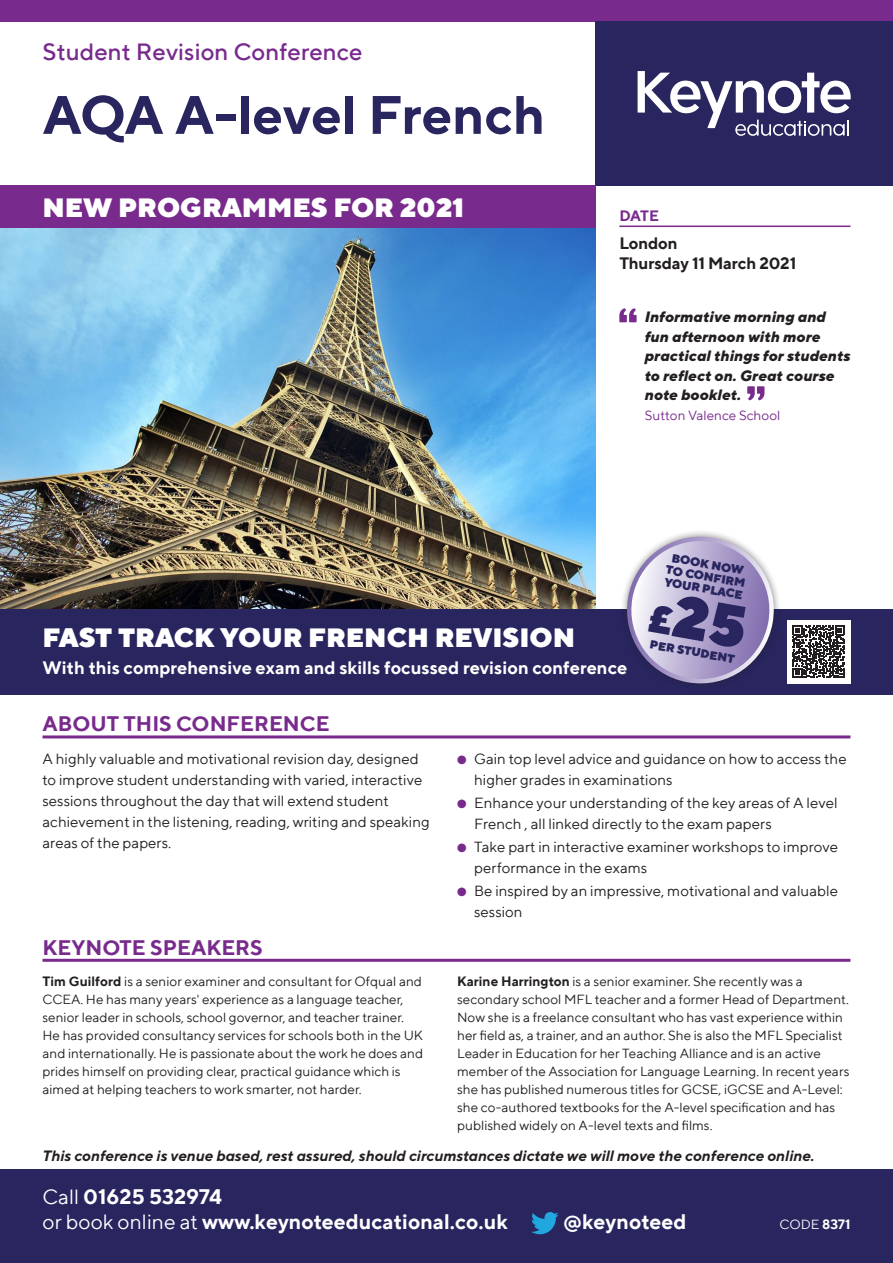
<style>
.page{position:relative;width:893px;height:1263px;background:#fff}
.page>*{position:absolute;margin:0;border:0;box-sizing:border-box;transform-origin:0 0}
.t1{font:700 54px "TT Norms";color:#28255f}
.t2{font:900 27px "TT Norms";color:#fff}
.t3{font:500 24px "TT Norms";color:#782a8d}
.t4{font:700 21px "TT Norms";color:#fff}
.t5{font:700 21px "TT Norms";color:#782a8d}
.t6{font:700 18px "TT Norms";color:#fff}
.t7{font:700 16.5px/19.5px "TT Norms";letter-spacing:-.01em;color:#231f20}
.t8{font:15px/21px "TT Norms";color:#231f20}
.Speakers_Body_Text{font:italic 800 15px/19.5px "TT Norms";color:#231f20}
.Speakers_Body_Text-2{font:italic 700 15px "TT Norms";color:#231f20}
.t9{font:700 15px "TT Norms";color:#782a8d}
.t10{font:13.5px/18px "TT Norms";color:#231f20}
.Speakers_Body_Text-3{font:13.5px "TT Norms";color:#782a8d}
.t11{font:13.5px "TT Norms";color:#fff}
.Speakers_Body_Text-4{font:900 12px/12.3px "TT Norms";color:#28255f;text-align:center}
.s1{color:#782a8d}
.s2{font-weight:700}
.s3{font-weight:400}
</style>
<div class="page">
<img style="left:0;top:228px;width:595px;height:381px">
<div style="left:0;top:609px;width:893px;height:85px;background:#28255f"></div>
<div style="left:0;top:0;width:893px;height:21px;background:#782a8d"></div>
<div style="left:595px;top:21px;width:298px;height:165px;background:#28255f"></div>
<svg style="left:638px;top:71px;width:213px;height:65px"></svg>
<div style="left:0;top:1169px;width:893px;height:94px;background:#28255f"></div>
<svg style="left:531px;top:1212px;width:28px;height:22px"></svg>
<hr style="left:619px;top:226px;width:231px;height:1px;background:#782a8d">
<svg style="left:619px;top:308px;width:18px;height:14px"></svg>
<svg style="left:747px;top:386px;width:17px;height:14px"></svg>
<hr style="left:43px;top:735px;width:807px;height:3px;background:#782a8d">
<div style="left:787px;top:620px;width:63px;height:63px;background:#fff"></div>
<svg style="left:792px;top:625px;width:53px;height:53px"></svg>
<div style="left:620px;top:529px;width:161px;height:162px;background:#231f20;opacity:.5"></div>
<hr style="left:43px;top:959px;width:807px;height:3px;background:#782a8d">
<div style="left:0;top:186px;width:595px;height:42px;background:#782a8d"></div>
<svg style="left:621px;top:537px;width:159px;height:152px"></svg>
<p class="t3" style="left:43px;top:37px;width:322px">Student Revision Conference</p>
<p class="t1" style="left:43px;top:81px;width:504px">AQA A-level French</p>
<p class="t2" style="left:43px;top:190px;width:423px">NEW PROGRAMMES FOR 2021</p>
<p class="t9" style="left:619px;top:207px;width:41px">DATE</p>
<p class="t7" style="left:619px;top:233px;width:178px">London<br>Thursday 11 March 2021</p>
<p class="Speakers_Body_Text" style="left:645px;top:307px;width:207px">Informative morning and fun afternoon with more practical things for students to reflect on. Great course note booklet.</p>
<p class="Speakers_Body_Text-3" style="left:645px;top:407px;width:137px">Sutton Valence School</p>
<p class="Speakers_Body_Text-4" style="left:669px;top:551px;width:82px;rotate:10deg">BOOK NOW<br>TO CONFIRM<br>YOUR PLACE</p>
<p class="t2" style="left:43px;top:620px;width:534px">FAST TRACK YOUR FRENCH REVISION</p>
<p class="t6" style="left:43px;top:656px;width:586px">With this comprehensive exam and skills focussed revision conference</p>
<p class="t5" style="left:43px;top:711px;width:289px">ABOUT THIS CONFERENCE</p>
<p class="Speakers_Body_Text-4" style="left:651px;top:638px;width:88px;rotate:10deg">PER STUDENT</p>
<p class="t8" style="left:43px;top:748px;width:389px">A highly valuable and motivational revision day, designed to improve student understanding with varied, interactive sessions throughout the day that will extend student achievement in the listening, reading, writing and speaking areas of the papers.</p>
<p class="t8" style="left:474px;top:748px;width:374px;text-indent:-17px"><span class="s1">●</span> Gain top level advice and guidance on how to access the higher grades in examinations</p>
<p class="t8" style="left:474px;top:792px;width:365px;text-indent:-17px"><span class="s1">●</span> Enhance your understanding of the key areas of A level<br>French , all linked directly to the exam papers</p>
<p class="t8" style="left:474px;top:836px;width:366px;text-indent:-17px"><span class="s1">●</span> Take part in interactive examiner workshops to improve performance in the exams</p>
<p class="t8" style="left:474px;top:880px;width:365px;text-indent:-17px"><span class="s1">●</span> Be inspired by an impressive, motivational and valuable session</p>
<p class="t5" style="left:43px;top:934px;width:222px">KEYNOTE SPEAKERS</p>
<p class="t10" style="left:43px;top:972px;width:382px"><span class="s2">Tim Guilford</span> is a senior examiner and consultant for Ofqual and CCEA. He has many years' experience as a language teacher, senior leader in schools, school governor, and teacher trainer.<br>He has provided consultancy services for schools both in the UK and internationally. He is passionate about the work he does and prides himself on providing clear, practical guidance which is aimed at helping teachers to work smarter, not harder.</p>
<p class="t10" style="left:457px;top:972px;width:394px"><span class="s2">Karine Harrington</span> is a senior examiner. She recently was a secondary school MFL teacher and a former Head of Department.<br>Now she is a freelance consultant who has vast experience within her field as, a trainer, and an author. She is also the MFL Specialist Leader in Education for her Teaching Alliance and is an active member of the Association for Language Learning. In recent years she has published numerous titles for GCSE, iGCSE and A-Level: she co-authored textbooks for the A-level specification and has published widely on A-level texts and films.</p>
<p class="Speakers_Body_Text-2" style="left:43px;top:1146px;width:774px">This conference is venue based, rest assured, should circumstances dictate we will move the conference online.</p>
<p class="t4" style="left:43px;top:1183px;width:181px"><span class="s3">Call</span> 01625 532974</p>
<p class="t4" style="left:43px;top:1208px;width:467px"><span class="s3">or book online at</span> www.keynoteeducational.co.uk</p>
<p class="t4" style="left:563px;top:1208px;width:125px">@keynoteed</p>
<p class="t11" style="left:780px;top:1216px;width:72px">CODE <span class="s2">8371</span></p>
</div>
